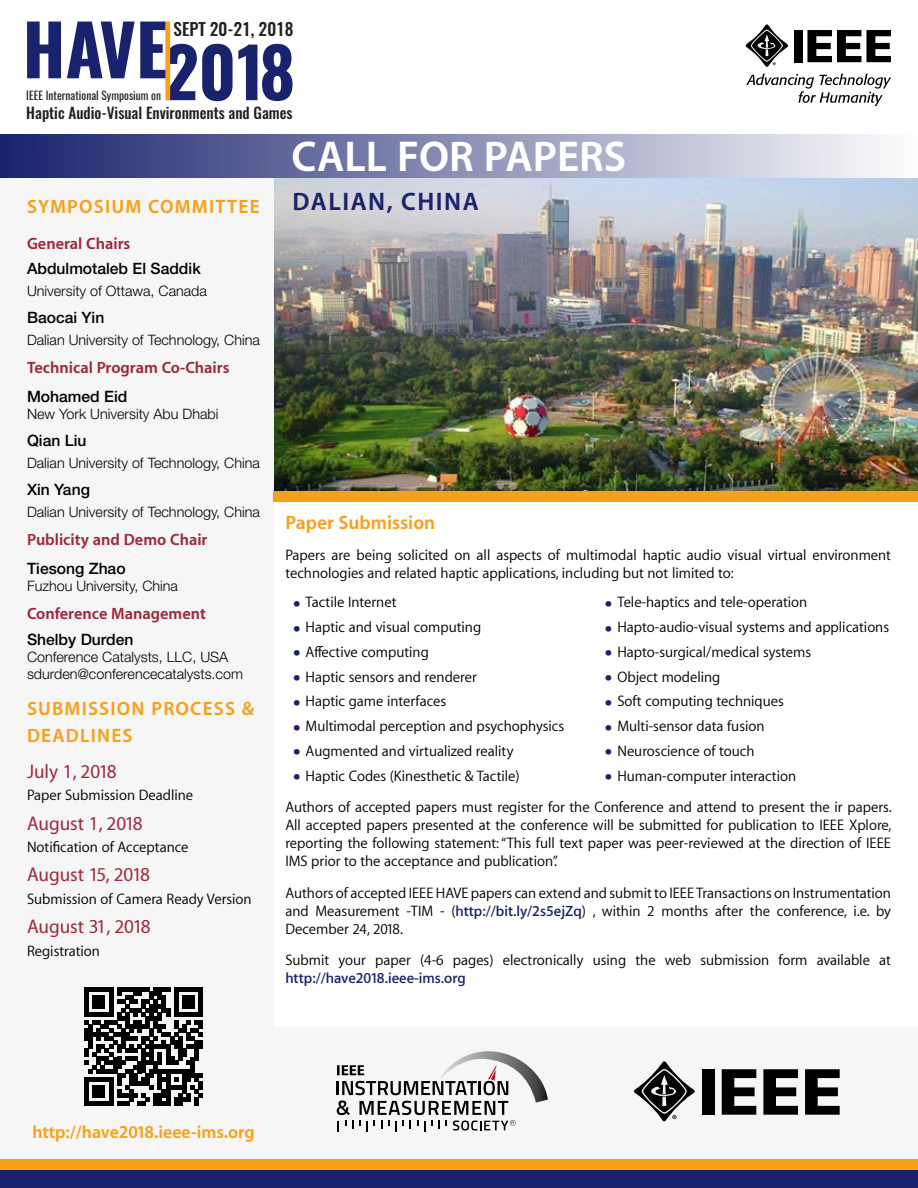
<style>
.page{position:relative;width:918px;height:1188px;background:#fff}
.page>*{position:absolute;margin:0;border:0;box-sizing:border-box;transform-origin:0 0}
.t1{font:700 70.05px "Oswald";color:#19226d}
.t2{font:700 68.7px "Oswald";color:#19226d}
.t3{font:700 43.5px "Myriad Set Pro";color:#fff}
.t4{font:700 25.5px "Myriad Set Pro";letter-spacing:.06em;color:#19226d}
.t5{font:500 19.5px "Myriad Set Pro";color:#9f283b}
.t6{font:700 19.5px/27px "Myriad Set Pro";letter-spacing:.06em;color:#f9a01b}
.t7{font:700 19.5px "Myriad Set Pro";color:#f9a01b}
.t8{font:700 18px "Myriad Set Pro";color:#f9a01b}
.t9{font:500 17.25px "Oswald";color:#231f20}
.t10{font:700 16.5px "Myriad Set Pro";color:#9f283b}
.t11{font:500 15.6px "Helvetica Neue LT Std";color:#000}
.t12{font:500 15.15px "Oswald";color:#231f20}
.t13{font:15px/18px "Myriad Set Pro Text";color:#000;text-align:justify}
.t14{font:600 15px "Myriad Set Pro";color:#19226d}
.t15{font:300 14.4px/17.2px "Helvetica Neue LT Std";color:#000}
.t16{font:11.25px "Oswald";letter-spacing:.005em;color:#231f20}
.s1{font-family:"Kelson Sans";font-weight:300;font-size:34.5px;color:#19226d}
.s2{font-family:"Myriad Set Pro";font-weight:600;color:#19226d}
</style>
<div class="page">
<img style="left:273px;top:178px;width:645px;height:314px">
<div style="left:261px;top:1028px;width:657px;height:160px;background:#f6f6f6"></div>
<div style="left:0;top:167px;width:273px;height:1006px;background:#f6f6f6"></div>
<div style="left:0;top:135px;width:918px;height:43px;background:linear-gradient(to right,#18226d,#fefefe)"></div>
<div style="left:0;top:1161px;width:918px;height:27px;background:#19226d"></div>
<svg style="left:85px;top:988px;width:118px;height:118px"></svg>
<svg style="left:746px;top:73px;width:145px;height:33px"></svg>
<div style="left:794px;top:30px;width:9px;height:32px;background:#000"></div>
<svg style="left:807px;top:30px;width:84px;height:32px"></svg>
<svg style="left:746px;top:24px;width:42px;height:43px"></svg>
<svg style="left:165px;top:22px;width:5px;height:78px"></svg>
<div style="left:703px;top:1069px;width:12px;height:46px;background:#000"></div>
<svg style="left:722px;top:1069px;width:34px;height:46px"></svg>
<svg style="left:763px;top:1069px;width:35px;height:46px"></svg>
<svg style="left:805px;top:1069px;width:35px;height:46px"></svg>
<svg style="left:634px;top:1061px;width:61px;height:60px"></svg>
<svg style="left:337px;top:1051px;width:211px;height:80px"></svg>
<div style="left:273px;top:492px;width:645px;height:10px;background:#f9a01b"></div>
<div style="left:0;top:1160px;width:918px;height:10px;background:#f9a01b"></div>
<p class="t9" style="left:174px;top:19px;width:121px">SEPT 20-21, 2018</p>
<h1 class="t1" style="left:23px;top:13px;width:146px">HAVE</h1>
<p class="t16" style="left:26px;top:86px;width:136px">IEEE International Symposium on</p>
<h2 class="t2" style="left:162px;top:36px;width:135px">2018</h2>
<p class="t12" style="left:26px;top:105px;width:268px">Haptic Audio-Visual Environments and Games</p>
<h3 class="t6" style="left:27px;top:192px;width:234px">SYMPOSIUM COMMITTEE</h3>
<p class="t10" style="left:27px;top:230px;width:105px">General Chairs</p>
<p class="t11" style="left:27px;top:259px;width:175px">Abdulmotaleb El Saddik</p>
<p class="t15" style="left:27px;top:282px;width:182px">University of Ottawa, Canada</p>
<p class="t11" style="left:27px;top:308px;width:79px">Baocai Yin</p>
<p class="t15" style="left:27px;top:331px;width:234px">Dalian University of Technology, China</p>
<p class="t10" style="left:27px;top:355px;width:204px">Technical Program Co-Chairs</p>
<p class="t11" style="left:27px;top:387px;width:102px">Mohamed Eid</p>
<p class="t15" style="left:27px;top:405px;width:193px">New York University Abu Dhabi</p>
<p class="t11" style="left:27px;top:431px;width:61px">Qian Liu</p>
<p class="t15" style="left:27px;top:454px;width:234px">Dalian University of Technology, China</p>
<p class="t11" style="left:27px;top:481px;width:64px">Xin Yang</p>
<p class="t15" style="left:27px;top:503px;width:234px">Dalian University of Technology, China</p>
<p class="t10" style="left:27px;top:527px;width:182px">Publicity and Demo Chair</p>
<p class="t11" style="left:27px;top:559px;width:100px">Tiesong Zhao</p>
<p class="t15" style="left:27px;top:577px;width:153px">Fuzhou University, China</p>
<p class="t10" style="left:27px;top:601px;width:180px">Conference Management</p>
<p class="t11" style="left:27px;top:630px;width:108px">Shelby Durden</p>
<p class="t15" style="left:27px;top:648px;width:217px">Conference Catalysts, LLC, USA sdurden@conferencecatalysts.com</p>
<h3 class="t6" style="left:27px;top:694px;width:229px">SUBMISSION PROCESS &amp;<br>DEADLINES</h3>
<h3 class="t5" style="left:27px;top:756px;width:91px">July 1, 2018</h3>
<p class="t13" style="left:27px;top:786px;width:168px">Paper Submission Deadline</p>
<h3 class="t5" style="left:27px;top:808px;width:117px">August 1, 2018</h3>
<p class="t13" style="left:27px;top:838px;width:163px">Notification of Acceptance</p>
<h3 class="t5" style="left:27px;top:860px;width:124px">August 15, 2018</h3>
<p class="t13" style="left:27px;top:889px;width:226px">Submission of Camera Ready Version</p>
<h3 class="t5" style="left:27px;top:912px;width:125px">August 31, 2018</h3>
<p class="t13" style="left:27px;top:941px;width:75px">Registration</p>
<h3 class="t3" style="left:292px;top:122px;width:336px">CALL FOR PAPERS</h3>
<h3 class="t4" style="left:293px;top:182px;width:188px">DALIAN, CHINA</h3>
<h3 class="t7" style="left:285px;top:507px;width:151px">Paper Submission</h3>
<p class="t13" style="left:285px;top:546px;width:607px">Papers are being solicited on all aspects of multimodal haptic audio visual virtual environment technologies and related haptic applications, including but not limited to:</p>
<p class="t13" style="left:292px;top:593px;width:106px"><span class="s1">•</span> Tactile Internet</p>
<p class="t13" style="left:292px;top:618px;width:191px"><span class="s1">•</span> Haptic and visual computing</p>
<p class="t13" style="left:292px;top:642px;width:138px"><span class="s1">•</span> Affective computing</p>
<p class="t13" style="left:292px;top:667px;width:186px"><span class="s1">•</span> Haptic sensors and renderer</p>
<p class="t13" style="left:292px;top:692px;width:156px"><span class="s1">•</span> Haptic game interfaces</p>
<p class="t13" style="left:292px;top:717px;width:274px"><span class="s1">•</span> Multimodal perception and psychophysics</p>
<p class="t13" style="left:292px;top:741px;width:223px"><span class="s1">•</span> Augmented and virtualized reality</p>
<p class="t13" style="left:292px;top:766px;width:229px"><span class="s1">•</span> Haptic Codes (Kinesthetic &amp; Tactile)</p>
<p class="t13" style="left:604px;top:593px;width:205px"><span class="s1">•</span> Tele-haptics and tele-operation</p>
<p class="t13" style="left:604px;top:618px;width:287px"><span class="s1">•</span> Hapto-audio-visual systems and applications</p>
<p class="t13" style="left:604px;top:642px;width:209px"><span class="s1">•</span> Hapto-surgical/medical systems</p>
<p class="t13" style="left:604px;top:667px;width:118px"><span class="s1">•</span> Object modeling</p>
<p class="t13" style="left:604px;top:692px;width:181px"><span class="s1">•</span> Soft computing techniques</p>
<p class="t13" style="left:604px;top:717px;width:162px"><span class="s1">•</span> Multi-sensor data fusion</p>
<p class="t13" style="left:604px;top:741px;width:152px"><span class="s1">•</span> Neuroscience of touch</p>
<p class="t13" style="left:604px;top:766px;width:194px"><span class="s1">•</span> Human-computer interaction</p>
<p class="t13" style="left:285px;top:798px;width:608px">Authors of accepted papers must register for the Conference and attend to present the ir papers.<br>All accepted papers presented at the conference will be submitted for publication to IEEE Xplore, reporting the following statement: “This full text paper was peer-reviewed at the direction of IEEE IMS prior to the acceptance and publication”.</p>
<p class="t13" style="left:285px;top:883px;width:607px">Authors of accepted IEEE HAVE papers can extend and submit to IEEE Transactions on Instrumentation and Measurement -TIM - (<span class="s2">http://bit.ly/2s5ejZq</span>) , within 2 months after the conference, i.e. by December 24, 2018.</p>
<p class="t13" style="left:285px;top:951px;width:607px">Submit your paper (4-6 pages) electronically using the web submission form available at</p>
<p class="t14" style="left:285px;top:967px;width:182px">http://have2018.ieee-ims.org</p>
<p class="t8" style="left:32px;top:1118px;width:224px">http://have2018.ieee-ims.org</p>
</div>
